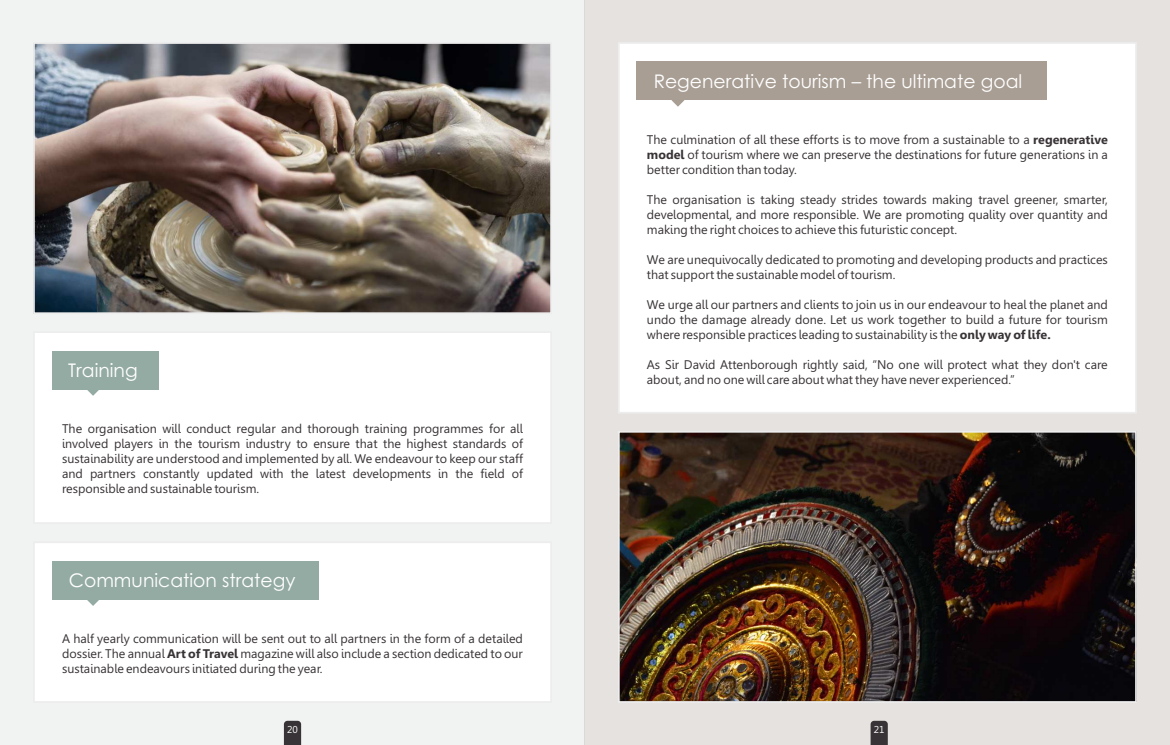
<style>
.page{position:relative;width:1170px;height:745px;background:#fff}
.page>*{position:absolute;margin:0;border:0;box-sizing:border-box;transform-origin:0 0}
.t1{font:18.75px "Century Gothic";color:#fff}
.t2{font:12.5px/15px "Leelawadee";color:#383336;text-align:justify}
.t3{font:10px "Leelawadee";color:#fff}
.s1{font-weight:700}
</style>
<div class="page">
<div style="left:0;top:0;width:584px;height:744px;background:#f1f2f2"></div>
<div style="left:584px;top:0;width:585px;height:744px;background:#e5e2df"></div>
<div style="left:35px;top:333px;width:515px;height:189px;background:#fff"></div>
<div style="left:35px;top:543px;width:515px;height:158px;background:#fff"></div>
<img style="left:36px;top:45px;width:513px;height:266px">
<div style="left:33px;top:42px;width:519px;height:272px;border:2px solid #ededed"></div>
<svg style="left:284px;top:720px;width:17px;height:24px"></svg>
<svg style="left:870px;top:720px;width:17px;height:24px"></svg>
<div style="left:52px;top:350px;width:106px;height:39px;background:#94aba3"></div>
<svg style="left:87px;top:389px;width:12px;height:6px"></svg>
<div style="left:52px;top:560px;width:266px;height:39px;background:#94aba3"></div>
<svg style="left:87px;top:599px;width:12px;height:6px"></svg>
<div style="left:618px;top:42px;width:519px;height:371px;background:#fff"></div>
<img style="left:621px;top:433px;width:512px;height:266px">
<div style="left:618px;top:430px;width:518px;height:272px;border:2px solid #ededed"></div>
<div style="left:636px;top:61px;width:410px;height:39px;background:#a89e94"></div>
<svg style="left:671px;top:100px;width:13px;height:7px"></svg>
<h1 class="t1" style="left:68px;top:362px;width:71px">Training</h1>
<p class="t2" style="left:62px;top:421px;width:462px">The organisation will conduct regular and thorough training programmes for all involved players in the tourism industry to ensure that the highest standards of sustainability are understood and implemented by all. We endeavour to keep our staff and partners constantly updated with the latest developments in the field of responsible and sustainable tourism.</p>
<h1 class="t1" style="left:69px;top:572px;width:228px">Communication strategy</h1>
<p class="t2" style="left:62px;top:631px;width:462px">A half yearly communication will be sent out to all partners in the form of a detailed dossier. The annual <span class="s1">Art of Travel</span> magazine will also include a section dedicated to our sustainable endeavours initiated during the year.</p>
<h1 class="t1" style="left:653px;top:73px;width:370px">Regenerative tourism – the ultimate goal</h1>
<p class="t2" style="left:647px;top:132px;width:462px">The culmination of all these efforts is to move from a sustainable to a <span class="s1">regenerative model</span> of tourism where we can preserve the destinations for future generations in a better condition than today.</p>
<p class="t2" style="left:647px;top:192px;width:462px">The organisation is taking steady strides towards making travel greener, smarter, developmental, and more responsible. We are promoting quality over quantity and making the right choices to achieve this futuristic concept.</p>
<p class="t2" style="left:647px;top:252px;width:462px">We are unequivocally dedicated to promoting and developing products and practices that support the sustainable model of tourism.</p>
<p class="t2" style="left:647px;top:296px;width:462px">We urge all our partners and clients to join us in our endeavour to heal the planet and undo the damage already done. Let us work together to build a future for tourism where responsible practices leading to sustainability is the <span class="s1">only way of life.</span></p>
<p class="t2" style="left:647px;top:356px;width:462px">As Sir David Attenborough rightly said, “No one will protect what they don't care about, and no one will care about what they have never experienced.”</p>
<p class="t3" style="left:287px;top:723px;width:12px">20</p>
<p class="t3" style="left:873px;top:723px;width:12px">21</p>
</div>
